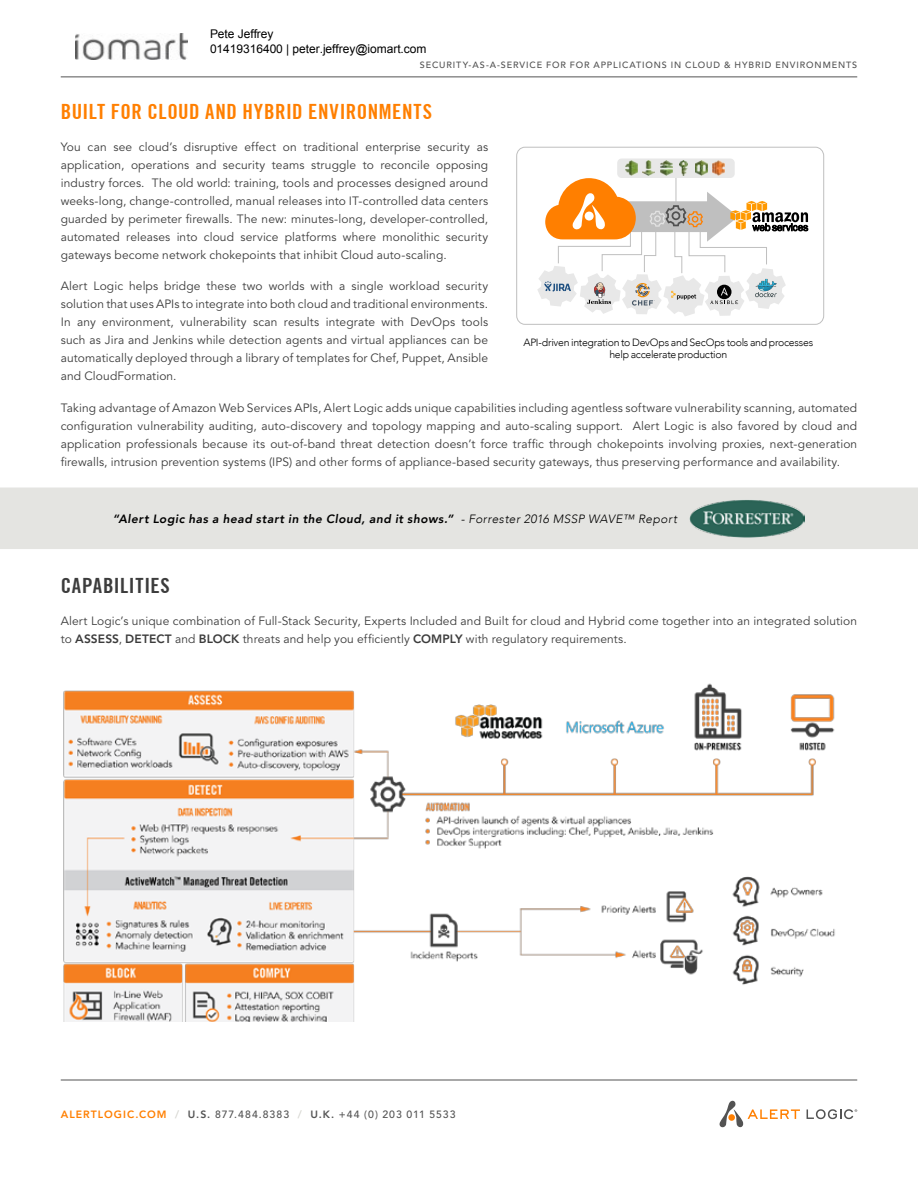
<style>
.page{position:relative;width:918px;height:1188px;background:#fff}
.page>*{position:absolute;margin:0;border:0;box-sizing:border-box;transform-origin:0 0}
.t1{font:700 condensed 21px "Trade Gothic No.20";letter-spacing:.025em;color:#ff7f00}
.t2{font:700 condensed 21px "Trade Gothic No.20";letter-spacing:.035em;color:#3c3c3c}
.t3{font:12px/18px "Avenir LT Std";letter-spacing:.01em;color:#3c3c3c;text-align:justify}
.t4{font:italic 800 12px "Avenir";letter-spacing:.04em;color:#000}
.t5{font:12px/15px "Arial";letter-spacing:-.005em;color:#000}
.t6{font:300 10.5px/12px "Avenir";letter-spacing:-.025em;color:#000;text-align:center}
.t7{font:500 10.5px "Avenir LT Std";letter-spacing:.095em;color:#535353}
.t8{font:500 9px "Avenir LT Std";letter-spacing:.1em;color:#535353}
.s1{font-weight:300}
.s2{font-weight:800}
.s3{font-weight:800;color:#ff7f00}
.s4{font-weight:800;color:#d6d6d1}
</style>
<div class="page">
<hr style="left:61px;top:1080px;width:796px;height:1px;background:#535353">
<hr style="left:61px;top:76px;width:796px;height:1px;background:#535353">
<svg style="left:807px;top:1109px;width:50px;height:10px"></svg>
<svg style="left:719px;top:1100px;width:81px;height:28px"></svg>
<div style="left:728px;top:1114px;width:7px;height:7px;background:#ff7f00;border-radius:50%"></div>
<div style="left:0;top:488px;width:918px;height:61px;background:#e4e4e1"></div>
<div style="left:617px;top:159px;width:118px;height:19px;background:#e8e8e8;border-radius:4px"></div>
<img style="left:625px;top:161px;width:12px;height:14px">
<img style="left:642px;top:161px;width:13px;height:14px">
<img style="left:680px;top:161px;width:7px;height:14px">
<img style="left:713px;top:160px;width:12px;height:15px">
<img style="left:695px;top:161px;width:12px;height:14px">
<img style="left:660px;top:161px;width:12px;height:15px">
<div style="left:516px;top:147px;width:308px;height:178px;border:1px solid #bfbfbf;border-radius:8px"></div>
<svg style="left:537px;top:178px;width:271px;height:138px"></svg>
<img style="left:63px;top:683px;width:772px;height:339px">
<img style="left:690px;top:499px;width:114px;height:38px">
<img style="left:75px;top:33px;width:113px;height:27px">
<p class="t5" style="left:210px;top:27px;width:218px">Pete Jeffrey<br>01419316400 | peter.jeffrey@iomart.com</p>
<p class="t8" style="left:420px;top:59px;width:439px">SECURITY-AS-A-SERVICE FOR FOR APPLICATIONS IN CLOUD &amp; HYBRID ENVIRONMENTS</p>
<h1 class="t1" style="left:61px;top:99px;width:373px">BUILT FOR CLOUD AND HYBRID ENVIRONMENTS</h1>
<p class="t3" style="left:61px;top:138px;width:429px">You can see cloud’s disruptive effect on traditional enterprise security as application, operations and security teams struggle to reconcile opposing industry forces. The old world: training, tools and processes designed around weeks-long, change-controlled, manual releases into IT-controlled data centers guarded by perimeter firewalls. The new: minutes-long, developer-controlled, automated releases into cloud service platforms where monolithic security gateways become network chokepoints that inhibit Cloud auto-scaling.</p>
<p class="t3" style="left:61px;top:278px;width:429px">Alert Logic helps bridge these two worlds with a single workload security solution that uses APIs to integrate into both cloud and traditional environments.<br>In any environment, vulnerability scan results integrate with DevOps tools such as Jira and Jenkins while detection agents and virtual appliances can be automatically deployed through a library of templates for Chef, Puppet, Ansible and CloudFormation.</p>
<p class="t3" style="left:61px;top:399px;width:798px">Taking advantage of Amazon Web Services APIs, Alert Logic adds unique capabilities including agentless software vulnerability scanning, automated configuration vulnerability auditing, auto-discovery and topology mapping and auto-scaling support. Alert Logic is also favored by cloud and application professionals because its out-of-band threat detection doesn’t force traffic through chokepoints involving proxies, next-generation firewalls, intrusion prevention systems (IPS) and other forms of appliance-based security gateways, thus preserving performance and availability.</p>
<p class="t6" style="left:523px;top:337px;width:291px">API-driven integration to DevOps and SecOps tools and processes help accelerate production</p>
<p class="t4" style="left:113px;top:512px;width:566px">“Alert Logic has a head start in the Cloud, and it shows.” <span class="s1">- Forrester 2016 MSSP WAVE™ Report</span></p>
<h1 class="t2" style="left:61px;top:573px;width:111px">CAPABILITIES</h1>
<p class="t3" style="left:61px;top:612px;width:798px">Alert Logic’s unique combination of Full-Stack Security, Experts Included and Built for cloud and Hybrid come together into an integrated solution to <span class="s2">ASSESS</span>, <span class="s2">DETECT</span> and <span class="s2">BLOCK</span> threats and help you efficiently <span class="s2">COMPLY</span> with regulatory requirements.</p>
<p class="t7" style="left:61px;top:1108px;width:396px"><span class="s3">ALERTLOGIC.COM</span> <span class="s4">/</span> <span class="s2">U.S.</span> 877.484.8383 <span class="s4">/</span> <span class="s2">U.K.</span> +44 (0) 203 011 5533</p>
</div>
